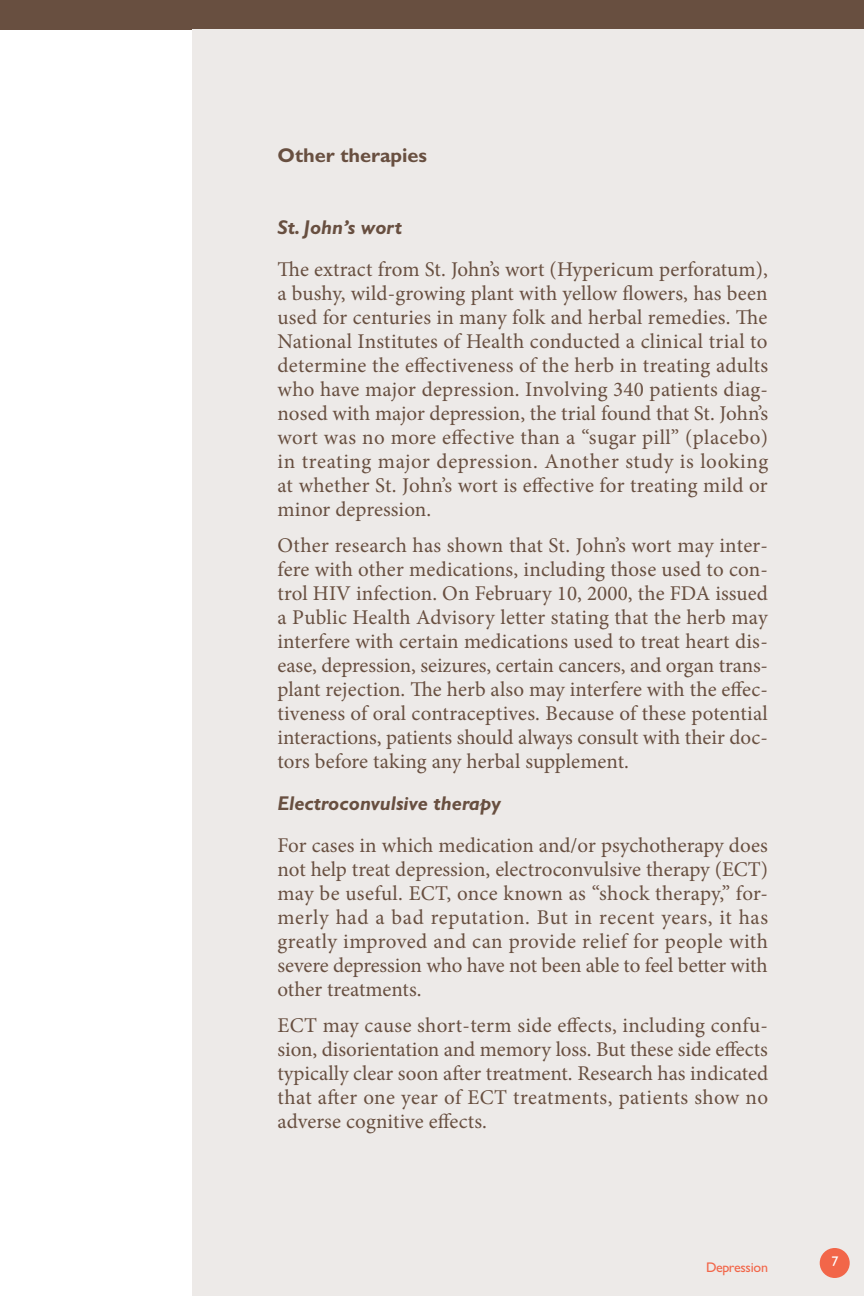
<style>
.page{position:relative;width:864px;height:1296px;background:#fff}
.page>*{position:absolute;margin:0;border:0;box-sizing:border-box;transform-origin:0 0}
.t1{font:21px/24px "Minion Pro";letter-spacing:.005em;color:#684f40;text-align:justify}
.t2{font:italic 700 20px "Gill Sans Std";color:#684f40}
.t3{font:700 20px "Gill Sans Std";color:#684f40}
.t4{font:14px "Gill Sans Std";letter-spacing:-.02em;color:#f26649}
</style>
<div class="page">
<div style="left:0;top:0;width:864px;height:30px;background:#684f40"></div>
<div style="left:192px;top:29px;width:672px;height:1267px;background:#edeae8"></div>
<div style="left:820px;top:1248px;width:30px;height:30px;background:#f26649;border-radius:50%"></div>
<p class="t3" style="left:278px;top:143px;width:151px">Other therapies</p>
<p class="t2" style="left:278px;top:216px;width:126px">St. John’s wort</p>
<p class="t1" style="left:278px;top:257px;width:492px">The extract from St. John’s wort (Hypericum perforatum), a bushy, wild-growing plant with yellow flowers, has been used for centuries in many folk and herbal remedies. The National Institutes of Health conducted a clinical trial to determine the effectiveness of the herb in treating adults who have major depression. Involving 340 patients diag&shy;nosed with major depression, the trial found that St. John’s wort was no more effective than a “sugar pill” (placebo) in treating major depression. Another study is looking at whether St. John’s wort is effective for treating mild or minor depression.</p>
<p class="t1" style="left:278px;top:533px;width:492px">Other research has shown that St. John’s wort may inter&shy;fere with other medications, including those used to con&shy;trol HIV infection. On February 10, 2000, the FDA issued a Public Health Advisory letter stating that the herb may interfere with certain medications used to treat heart dis&shy;ease, depression, seizures, certain cancers, and organ trans&shy;plant rejection. The herb also may interfere with the effec&shy;tiveness of oral contraceptives. Because of these potential interactions, patients should always consult with their doc&shy;tors before taking any herbal supplement.</p>
<p class="t2" style="left:278px;top:792px;width:225px">Electroconvulsive therapy</p>
<p class="t1" style="left:278px;top:833px;width:492px">For cases in which medication and/or psychotherapy does not help treat depression, electroconvulsive therapy (ECT) may be useful. ECT, once known as “shock therapy,” for&shy;merly had a bad reputation. But in recent years, it has greatly improved and can provide relief for people with severe depression who have not been able to feel better with other treatments.</p>
<p class="t1" style="left:278px;top:1013px;width:492px">ECT may cause short-term side effects, including confu&shy;sion, disorientation and memory loss. But these side effects typically clear soon after treatment. Research has indicated that after one year of ECT treatments, patients show no adverse cognitive effects.</p>
<p class="t4" style="left:706px;top:1259px;width:63px">Depression</p>
</div>
